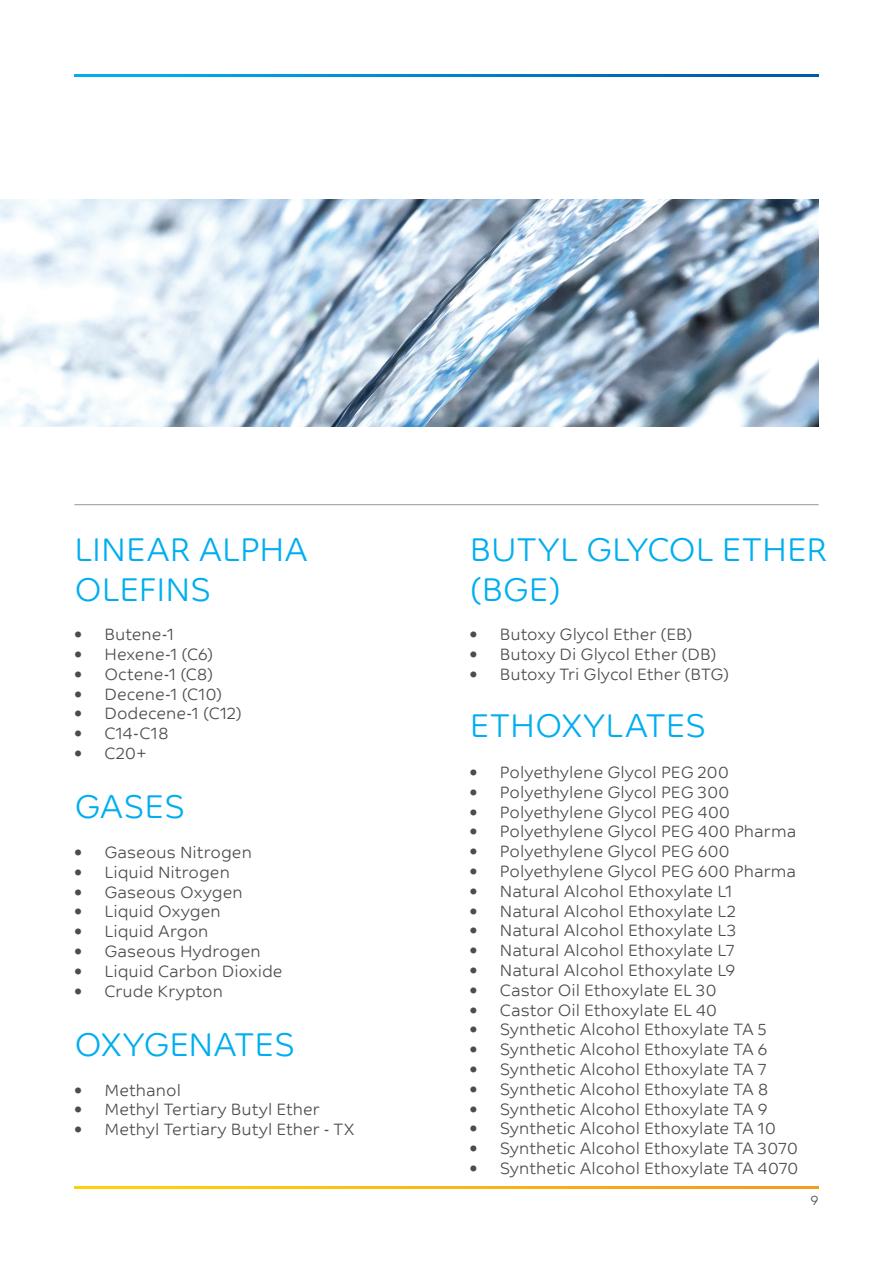
<style>
.page{position:relative;width:893px;height:1263px;background:#fff}
.page>*{position:absolute;margin:0;border:0;box-sizing:border-box;transform-origin:0 0}
.t1{font:300 33px/39.6px "SABIC Typeface Text";letter-spacing:.005em;color:#00aeef}
.t2{font:300 16.5px "SABIC Typeface Text";letter-spacing:.005em;color:#4b4c4d}
.t3{font:300 13.5px "SABIC Typeface Text";color:#4b4c4d}
</style>
<div class="page">
<svg style="left:74px;top:74px;width:745px;height:3px"></svg>
<svg style="left:74px;top:1186px;width:745px;height:2px"></svg>
<hr style="left:74px;top:504px;width:745px;height:1px;background:#939598">
<img style="left:0;top:200px;width:819px;height:226px">
<h1 class="t1" style="left:74px;top:527px;width:235px">LINEAR ALPHA<br>OLEFINS</h1>
<p class="t2" style="left:74px;top:619px;width:102px">• Butene-1</p>
<p class="t2" style="left:74px;top:639px;width:140px">• Hexene-1 (C6)</p>
<p class="t2" style="left:74px;top:658px;width:140px">• Octene-1 (C8)</p>
<p class="t2" style="left:74px;top:678px;width:149px">• Decene-1 (C10)</p>
<p class="t2" style="left:74px;top:698px;width:169px">• Dodecene-1 (C12)</p>
<p class="t2" style="left:74px;top:718px;width:96px">• C14-C18</p>
<p class="t2" style="left:74px;top:738px;width:74px">• C20+</p>
<h1 class="t1" style="left:74px;top:784px;width:113px">GASES</h1>
<p class="t2" style="left:74px;top:837px;width:179px">• Gaseous Nitrogen</p>
<p class="t2" style="left:74px;top:856px;width:157px">• Liquid Nitrogen</p>
<p class="t2" style="left:74px;top:876px;width:170px">• Gaseous Oxygen</p>
<p class="t2" style="left:74px;top:896px;width:148px">• Liquid Oxygen</p>
<p class="t2" style="left:74px;top:916px;width:136px">• Liquid Argon</p>
<p class="t2" style="left:74px;top:936px;width:188px">• Gaseous Hydrogen</p>
<p class="t2" style="left:74px;top:955px;width:210px">• Liquid Carbon Dioxide</p>
<p class="t2" style="left:74px;top:975px;width:150px">• Crude Krypton</p>
<h1 class="t1" style="left:74px;top:1022px;width:222px">OXYGENATES</h1>
<p class="t2" style="left:74px;top:1074px;width:108px">• Methanol</p>
<p class="t2" style="left:74px;top:1094px;width:247px">• Methyl Tertiary Butyl Ether</p>
<p class="t2" style="left:74px;top:1114px;width:282px">• Methyl Tertiary Butyl Ether - TX</p>
<h1 class="t1" style="left:470px;top:527px;width:359px">BUTYL GLYCOL ETHER (BGE)</h1>
<p class="t2" style="left:470px;top:619px;width:224px">• Butoxy Glycol Ether (EB)</p>
<p class="t2" style="left:470px;top:639px;width:248px">• Butoxy Di Glycol Ether (DB)</p>
<p class="t2" style="left:470px;top:658px;width:261px">• Butoxy Tri Glycol Ether (BTG)</p>
<h1 class="t1" style="left:470px;top:703px;width:238px">ETHOXYLATES</h1>
<p class="t2" style="left:470px;top:757px;width:260px">• Polyethylene Glycol PEG 200</p>
<p class="t2" style="left:470px;top:776px;width:261px">• Polyethylene Glycol PEG 300</p>
<p class="t2" style="left:470px;top:796px;width:261px">• Polyethylene Glycol PEG 400</p>
<p class="t2" style="left:470px;top:816px;width:328px">• Polyethylene Glycol PEG 400 Pharma</p>
<p class="t2" style="left:470px;top:836px;width:261px">• Polyethylene Glycol PEG 600</p>
<p class="t2" style="left:470px;top:856px;width:328px">• Polyethylene Glycol PEG 600 Pharma</p>
<p class="t2" style="left:470px;top:875px;width:264px">• Natural Alcohol Ethoxylate L1</p>
<p class="t2" style="left:470px;top:895px;width:268px">• Natural Alcohol Ethoxylate L2</p>
<p class="t2" style="left:470px;top:915px;width:268px">• Natural Alcohol Ethoxylate L3</p>
<p class="t2" style="left:470px;top:935px;width:267px">• Natural Alcohol Ethoxylate L7</p>
<p class="t2" style="left:470px;top:955px;width:267px">• Natural Alcohol Ethoxylate L9</p>
<p class="t2" style="left:470px;top:974px;width:248px">• Castor Oil Ethoxylate EL 30</p>
<p class="t2" style="left:470px;top:994px;width:249px">• Castor Oil Ethoxylate EL 40</p>
<p class="t2" style="left:470px;top:1014px;width:299px">• Synthetic Alcohol Ethoxylate TA 5</p>
<p class="t2" style="left:470px;top:1034px;width:299px">• Synthetic Alcohol Ethoxylate TA 6</p>
<p class="t2" style="left:470px;top:1054px;width:299px">• Synthetic Alcohol Ethoxylate TA 7</p>
<p class="t2" style="left:470px;top:1073px;width:300px">• Synthetic Alcohol Ethoxylate TA 8</p>
<p class="t2" style="left:470px;top:1093px;width:299px">• Synthetic Alcohol Ethoxylate TA 9</p>
<p class="t2" style="left:470px;top:1113px;width:307px">• Synthetic Alcohol Ethoxylate TA 10</p>
<p class="t2" style="left:470px;top:1133px;width:329px">• Synthetic Alcohol Ethoxylate TA 3070</p>
<p class="t2" style="left:470px;top:1153px;width:330px">• Synthetic Alcohol Ethoxylate TA 4070</p>
<p class="t3" style="left:810px;top:1188px;width:10px">9</p>
</div>
